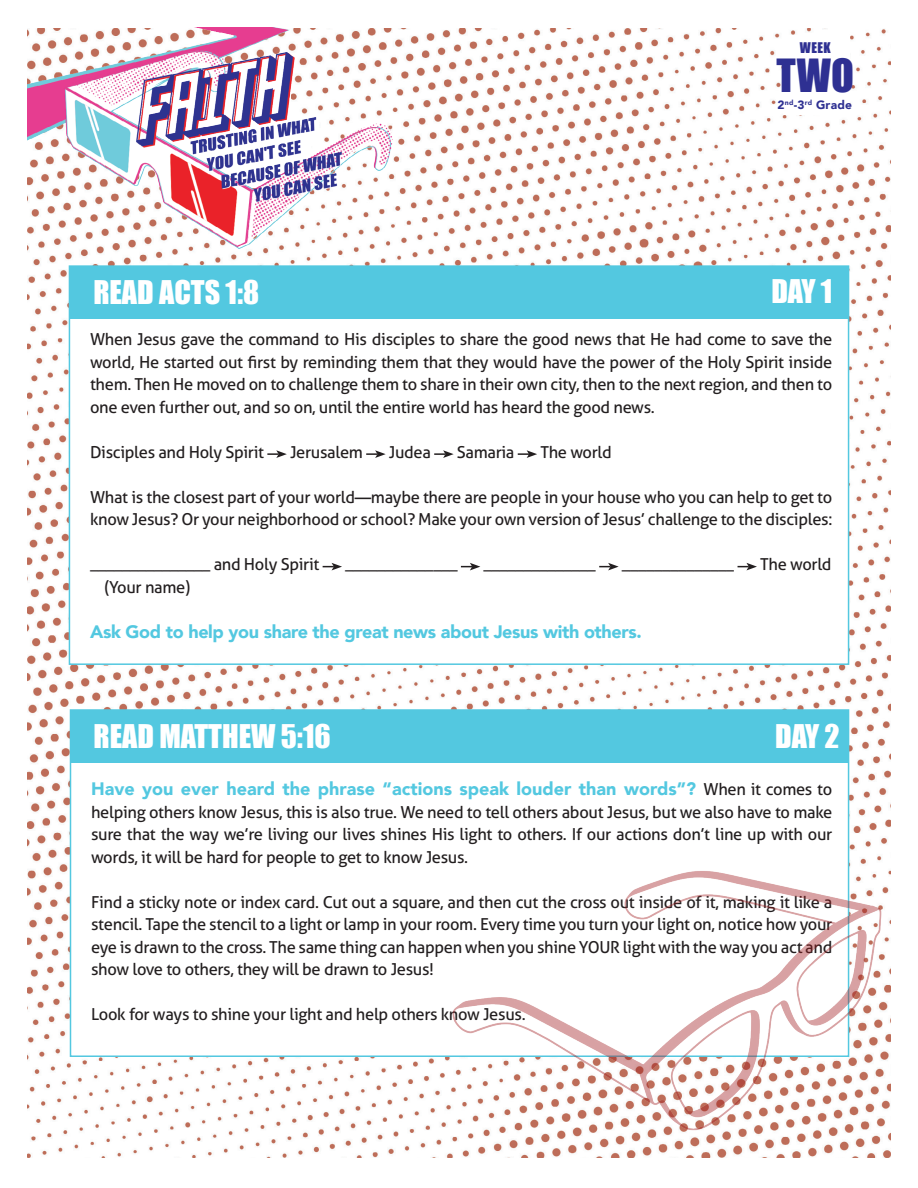
<style>
.page{position:relative;width:918px;height:1188px;background:#fff}
.page>*{position:absolute;margin:0;border:0;box-sizing:border-box;transform-origin:0 0}
.t1{font:42px "Impact";color:#2e3092}
.t2{font:30px "Impact";color:#fff}
.t3{font:900 18px "Avenir";color:#53c8e0}
.t4{font:900 18px "Avenir";letter-spacing:-.02em;color:#53c8e0}
.t5{font:16.5px/22.5px "Aller";letter-spacing:-.02em;color:#231f20;text-align:justify}
.t6{font:13.5px "Impact";color:#2e3092}
.t7{font:900 12px "Avenir";letter-spacing:.02em;color:#2e3092}
.s1{font-family:"Aller";font-weight:400;font-size:16.5px;color:#231f20}
</style>
<div class="page">
<img style="left:27px;top:28px;width:864px;height:1130px">
<div style="left:783px;top:35px;width:67px;height:80px;background:#fff"></div>
<div style="left:70px;top:709px;width:779px;height:348px;background:#fff;border:2px solid #53c8e0"></div>
<div style="left:69px;top:265px;width:780px;height:400px;background:#fff;border:2px solid #53c8e0"></div>
<svg style="left:267px;top:450px;width:20px;height:8px"></svg>
<svg style="left:366px;top:450px;width:20px;height:8px"></svg>
<svg style="left:434px;top:450px;width:20px;height:8px"></svg>
<svg style="left:518px;top:450px;width:19px;height:8px"></svg>
<svg style="left:323px;top:563px;width:19px;height:7px"></svg>
<svg style="left:461px;top:563px;width:19px;height:7px"></svg>
<svg style="left:599px;top:563px;width:20px;height:7px"></svg>
<svg style="left:738px;top:563px;width:19px;height:7px"></svg>
<div style="left:69px;top:266px;width:779px;height:52px;background:#53c8e0"></div>
<div style="left:70px;top:710px;width:778px;height:52px;background:#53c8e0"></div>
<img style="left:423px;top:762px;width:468px;height:396px">
<img style="left:27px;top:28px;width:424px;height:262px">
<p class="t6" style="left:800px;top:37px;width:33px">WEEK</p>
<h1 class="t1" style="left:777px;top:43px;width:79px">TWO</h1>
<p class="t7" style="left:778px;top:95px;width:76px">2<sup>nd</sup>-3<sup>rd</sup> Grade</p>
<p class="t2" style="left:93px;top:269px;width:167px">READ ACTS 1:8</p>
<p class="t2" style="left:771px;top:268px;width:62px">DAY 1</p>
<p class="t5" style="left:90px;top:328px;width:744px">When Jesus gave the command to His disciples to share the good news that He had come to save the world, He started out first by reminding them that they would have the power of the Holy Spirit inside them. Then He moved on to challenge them to share in their own city, then to the next region, and then to one even further out, and so on, until the entire world has heard the good news.</p>
<p class="t5" style="left:90px;top:441px;width:176px">Disciples and Holy Spirit</p>
<p class="t5" style="left:290px;top:441px;width:74px">Jerusalem</p>
<p class="t5" style="left:389px;top:441px;width:44px">Judea</p>
<p class="t5" style="left:457px;top:441px;width:59px">Samaria</p>
<p class="t5" style="left:540px;top:441px;width:73px">The world</p>
<p class="t5" style="left:90px;top:486px;width:744px">What is the closest part of your world—maybe there are people in your house who you can help to get to know Jesus? Or your neighborhood or school? Make your own version of Jesus’ challenge to the disciples:</p>
<p class="t5" style="left:90px;top:553px;width:231px">_______________ and Holy Spirit</p>
<p class="t5" style="left:345px;top:553px;width:114px">______________</p>
<p class="t5" style="left:484px;top:553px;width:114px">______________</p>
<p class="t5" style="left:622px;top:553px;width:114px">______________</p>
<p class="t5" style="left:760px;top:553px;width:73px">The world</p>
<p class="t5" style="left:104px;top:576px;width:87px">(Your name)</p>
<p class="t4" style="left:90px;top:616px;width:553px">Ask God to help you share the great news about Jesus with others.</p>
<p class="t2" style="left:94px;top:713px;width:239px">READ MATTHEW 5:16</p>
<p class="t2" style="left:775px;top:713px;width:66px">DAY 2</p>
<p class="t3" style="left:91px;top:774px;width:743px">Have you ever heard the phrase “actions speak louder than words”? <span class="s1">When it comes to</span></p>
<p class="t5" style="left:91px;top:801px;width:743px">helping others know Jesus, this is also true. We need to tell others about Jesus, but we also have to make sure that the way we’re living our lives shines His light to others. If our actions don’t line up with our words, it will be hard for people to get to know Jesus.</p>
<p class="t5" style="left:91px;top:891px;width:743px">Find a sticky note or index card. Cut out a square, and then cut the cross out inside of it, making it like a stencil. Tape the stencil to a light or lamp in your room. Every time you turn your light on, notice how your eye is drawn to the cross. The same thing can happen when you shine YOUR light with the way you act and show love to others, they will be drawn to Jesus!</p>
<p class="t5" style="left:91px;top:1003px;width:436px">Look for ways to shine your light and help others know Jesus.</p>
</div>
